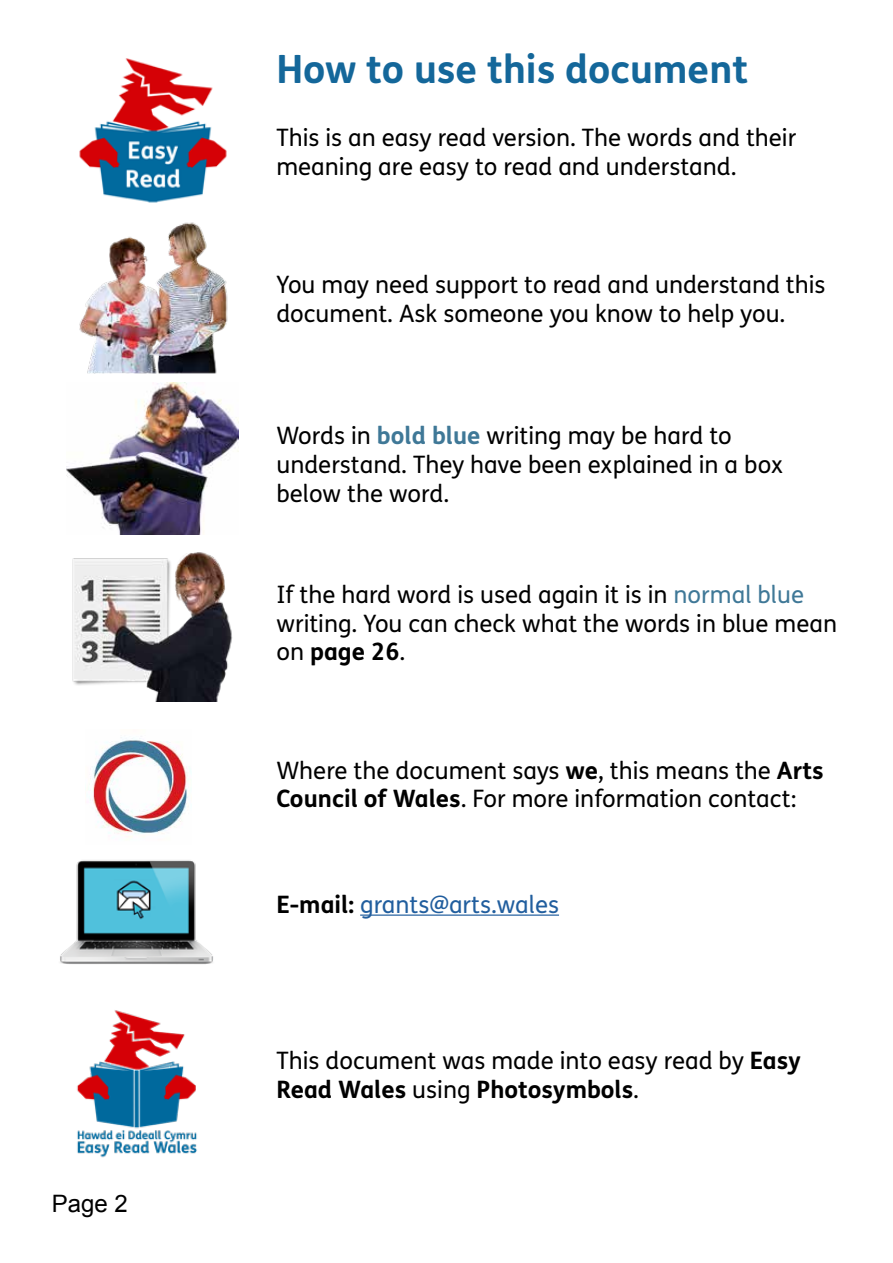
<style>
.page{position:relative;width:893px;height:1263px;background:#fff}
.page>*{position:absolute;margin:0;border:0;box-sizing:border-box;transform-origin:0 0}
.t1{font:700 39px "FS Me Pro";color:#14679a}
.t2{font:24px/28.8px "FS Me Pro";color:#000}
.t3{font:24px "FS Me Pro";color:#215e9e}
.t4{font:24px "Arial";color:#000}
.s1{font-weight:700;color:#3f7897}
.s2{color:#3f7897}
.s3{font-weight:700}
.s4{font-weight:700;color:#000}
</style>
<div class="page">
<hr style="left:360px;top:914px;width:199px;height:2px;background:#215e9e">
<img style="left:77px;top:1010px;width:120px;height:148px">
<img style="left:79px;top:58px;width:148px;height:145px">
<img style="left:79px;top:222px;width:149px;height:152px">
<img style="left:67px;top:383px;width:172px;height:152px">
<img style="left:90px;top:737px;width:101px;height:96px">
<img style="left:60px;top:833px;width:153px;height:131px">
<img style="left:72px;top:552px;width:161px;height:150px">
<p class="t4" style="left:52px;top:1188px;width:78px">Page 2</p>
<h1 class="t1" style="left:276px;top:39px;width:473px">How to use this document</h1>
<p class="t2" style="left:276px;top:123px;width:521px">This is an easy read version. The words and their meaning are easy to read and understand.</p>
<p class="t2" style="left:276px;top:270px;width:551px">You may need support to read and understand this document. Ask someone you know to help you.</p>
<p class="t2" style="left:276px;top:421px;width:508px">Words in <span class="s1">bold blue</span> writing may be hard to understand. They have been explained in a box below the word.</p>
<p class="t2" style="left:276px;top:580px;width:562px">If the hard word is used again it is in <span class="s2">normal blue </span>writing. You can check what the words in blue mean on <span class="s3">page 26</span>.</p>
<p class="t2" style="left:276px;top:755px;width:549px">Where the document says <span class="s3">we</span>, this means the <span class="s3">Arts<br>Council of Wales</span>. For more information contact:</p>
<p class="t3" style="left:276px;top:888px;width:284px"><span class="s4">E-mail:</span> grants@arts.wales</p>
<p class="t2" style="left:276px;top:1046px;width:526px">This document was made into easy read by <span class="s3">Easy<br>Read Wales</span> using <span class="s3">Photosymbols</span>.</p>
</div>
